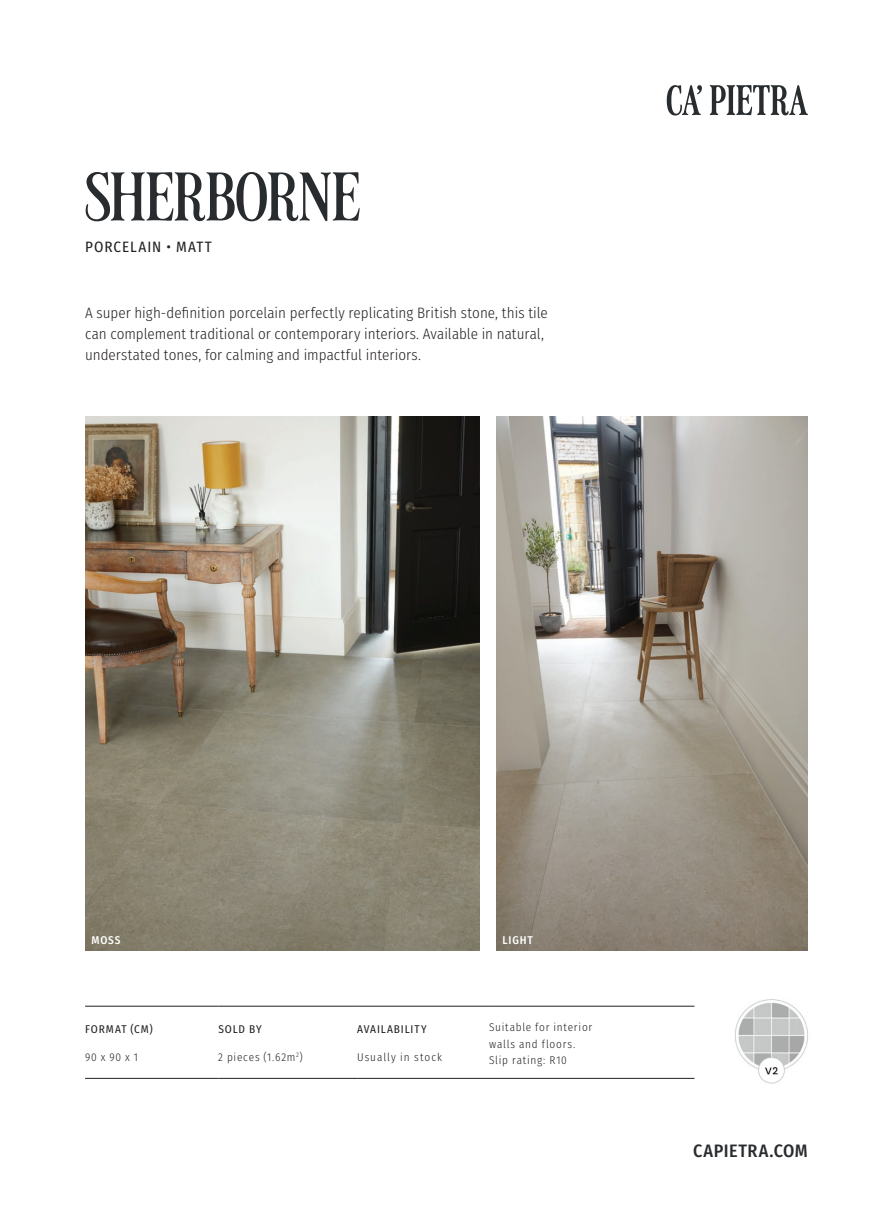
<style>
.page{position:relative;width:893px;height:1212px;background:#fff}
.page>*{position:absolute;margin:0;border:0;box-sizing:border-box;transform-origin:0 0}
.Product_Name{font:500 67.5px "LT Carpet";letter-spacing:.005em;color:#292c2f}
.Intro_copy{font:500 18px "Fira Sans Condensed";letter-spacing:.03em;color:#292c2f}
.Intro_copy-2{font:300 15px/21px "Fira Sans Condensed";color:#231f20}
.Product_Type___Finish{font:15px "Fira Sans Condensed";letter-spacing:.07em;color:#231f20}
.Table_info_para_copy{font:300 11.25px/16.5px "Fira Sans Condensed";letter-spacing:.065em;color:#231f20}
.Tile_labels{font:11.25px "Fira Sans Condensed";letter-spacing:.08em;color:#231f20}
.Labels_over_images_white{font:500 11.25px "Fira Sans Condensed";letter-spacing:.075em;color:#fff}
</style>
<div class="page">
<svg style="left:667px;top:85px;width:35px;height:30px"></svg>
<svg style="left:710px;top:85px;width:98px;height:30px"></svg>
<hr style="left:85px;top:1006px;width:133px;height:1px;background:#231f20">
<hr style="left:218px;top:1006px;width:139px;height:1px;background:#231f20">
<hr style="left:357px;top:1006px;width:132px;height:1px;background:#231f20">
<hr style="left:489px;top:1006px;width:205px;height:1px;background:#231f20">
<hr style="left:489px;top:1078px;width:205px;height:1px;background:#231f20">
<hr style="left:85px;top:1078px;width:133px;height:1px;background:#231f20">
<hr style="left:218px;top:1078px;width:139px;height:1px;background:#231f20">
<hr style="left:357px;top:1078px;width:132px;height:1px;background:#231f20">
<img style="left:735px;top:999px;width:73px;height:85px">
<img style="left:85px;top:416px;width:394px;height:534px">
<img style="left:496px;top:416px;width:312px;height:534px">
<p class="Product_Name" style="left:85px;top:157px;width:277px">SHERBORNE</p>
<p class="Product_Type___Finish" style="left:85px;top:236px;width:128px">PORCELAIN • MATT</p>
<p class="Intro_copy-2" style="left:85px;top:302px;width:464px">A super high-definition porcelain perfectly replicating British stone, this tile can complement traditional or contemporary interiors. Available in natural, understated tones, for calming and impactful interiors.</p>
<p class="Labels_over_images_white" style="left:91px;top:931px;width:31px">MOSS</p>
<p class="Labels_over_images_white" style="left:502px;top:931px;width:32px">LIGHT</p>
<p class="Tile_labels" style="left:85px;top:1020px;width:69px">FORMAT (CM)</p>
<p class="Tile_labels" style="left:218px;top:1020px;width:45px">SOLD BY</p>
<p class="Tile_labels" style="left:357px;top:1020px;width:71px">AVAILABILITY</p>
<p class="Table_info_para_copy" style="left:489px;top:1019px;width:105px">Suitable for interior walls and floors.<br>Slip rating: R10</p>
<p class="Table_info_para_copy" style="left:85px;top:1048px;width:54px">90 x 90 x 1</p>
<p class="Table_info_para_copy" style="left:218px;top:1048px;width:86px">2 pieces (1.62m<sup>2</sup>)</p>
<p class="Table_info_para_copy" style="left:357px;top:1048px;width:86px">Usually in stock</p>
<p class="Intro_copy" style="left:693px;top:1136px;width:116px">CAPIETRA.COM</p>
</div>
